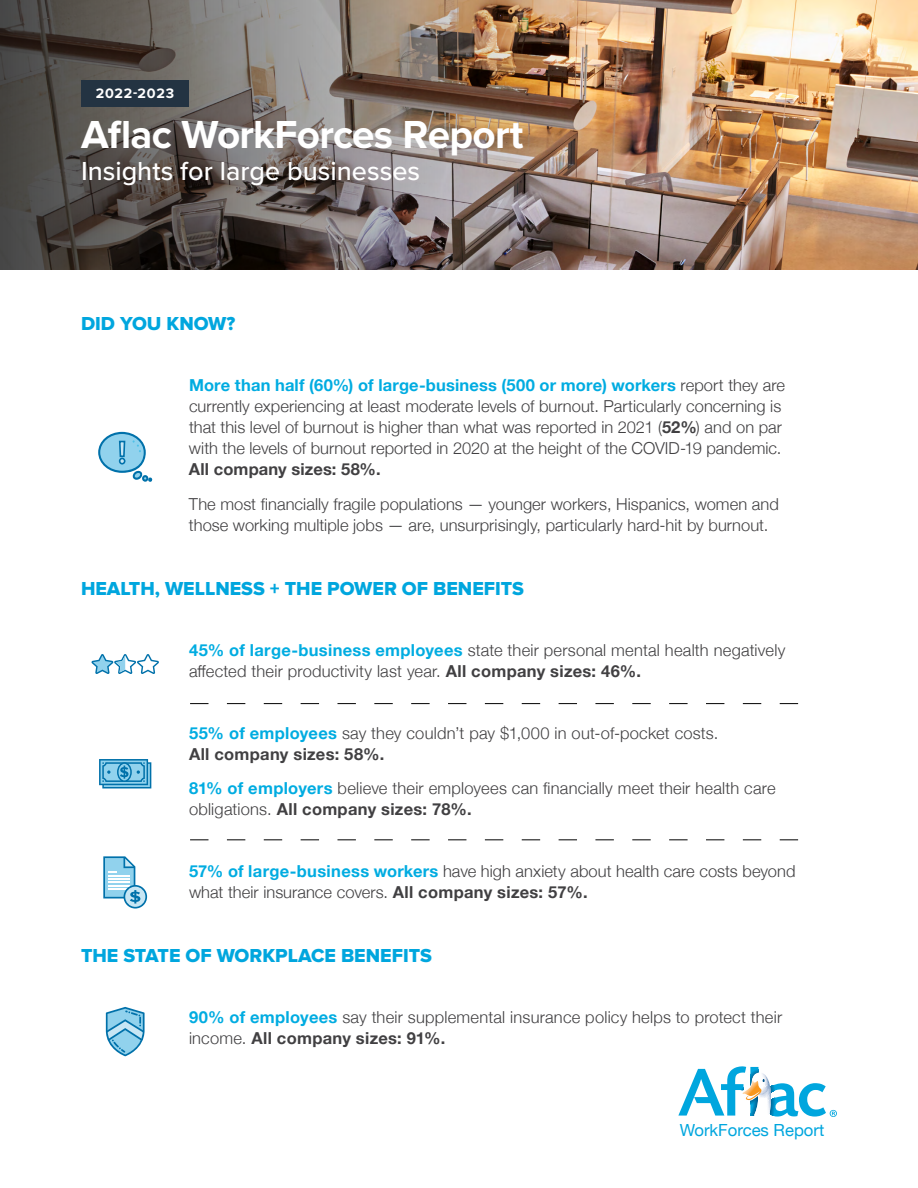
<style>
.page{position:relative;width:918px;height:1188px;background:#fff}
.page>*{position:absolute;margin:0;border:0;box-sizing:border-box;transform-origin:0 0}
.t1{font:700 40.5px "Proxima Nova";letter-spacing:-.02em;color:#fff}
.t2{font:500 27px "Proxima Nova";color:#fff}
.t3{font:19.5px "Proxima Nova Extrabld";color:#00a6de}
.t4{font:16.65px "Helvetica Neue";color:#00a6de}
.t5{font:300 16.5px/21px "Helvetica Neue";letter-spacing:.005em;color:#414042}
.t6{font:700 16.5px "Helvetica Neue";letter-spacing:.01em;color:#414042}
.t7{font:700 14.25px "Proxima Nova";letter-spacing:.05em;color:#fff}
.s1{font-weight:700;color:#00ace1}
.s2{font-weight:700}
</style>
<div class="page">
<img style="left:615px;top:0;width:303px;height:270px">
<img style="left:0;top:0;width:615px;height:270px">
<div style="left:81px;top:80px;width:108px;height:27px;background:#233342"></div>
<svg style="left:678px;top:1066px;width:159px;height:51px"></svg>
<svg style="left:190px;top:703px;width:608px;height:1px"></svg>
<svg style="left:190px;top:840px;width:608px;height:1px"></svg>
<svg style="left:103px;top:856px;width:44px;height:53px"></svg>
<svg style="left:99px;top:759px;width:52px;height:29px;background:#56aad1"></svg>
<svg style="left:91px;top:654px;width:68px;height:20px"></svg>
<svg style="left:106px;top:1007px;width:39px;height:49px"></svg>
<svg style="left:98px;top:432px;width:54px;height:50px"></svg>
<p class="t7" style="left:96px;top:85px;width:80px">2022-2023</p>
<h1 class="t1" style="left:81px;top:111px;width:444px">Aflac WorkForces Report</h1>
<h2 class="t2" style="left:81px;top:150px;width:341px">Insights for large businesses</h2>
<p class="t3" style="left:81px;top:312px;width:156px">DID YOU KNOW?</p>
<p class="t5" style="left:189px;top:374px;width:598px"><span class="s1">More than half (60%) of large-business (500 or more) workers</span> report they are currently experiencing at least moderate levels of burnout. Particularly concerning is that this level of burnout is higher than what was reported in 2021 (<span class="s2">52%</span>) and on par with the levels of burnout reported in 2020 at the height of the COVID-19 pandemic.</p>
<p class="t6" style="left:189px;top:457px;width:193px">All company sizes: 58%.</p>
<p class="t5" style="left:189px;top:492px;width:592px">The most financially fragile populations — younger workers, Hispanics, women and those working multiple jobs — are, unsurprisingly, particularly hard-hit by burnout.</p>
<p class="t3" style="left:81px;top:577px;width:445px">HEALTH, WELLNESS + THE POWER OF BENEFITS</p>
<p class="t5" style="left:189px;top:639px;width:598px"><span class="s1">45% of large-business employees</span> state their personal mental health negatively affected their productivity last year. <span class="s2">All company sizes: 46%.</span></p>
<p class="t5" style="left:189px;top:721px;width:531px"><span class="s1">55% of employees</span> say they couldn’t pay $1,000 in out-of-pocket costs.<br><span class="s2">All company sizes: 58%.</span></p>
<p class="t5" style="left:189px;top:777px;width:588px"><span class="s1">81% of employers</span> believe their employees can financially meet their health care obligations. <span class="s2">All company sizes: 78%.</span></p>
<p class="t5" style="left:189px;top:859px;width:608px"><span class="s1">57% of large-business workers</span> have high anxiety about health care costs beyond what their insurance covers. <span class="s2">All company sizes: 57%.</span></p>
<p class="t3" style="left:81px;top:944px;width:352px">THE STATE OF WORKPLACE BENEFITS</p>
<p class="t5" style="left:189px;top:1006px;width:595px"><span class="s1">90% of employees</span> say their supplemental insurance policy helps to protect their income. <span class="s2">All company sizes: 91%.</span></p>
<p class="t4" style="left:680px;top:1118px;width:146px">WorkForces Report</p>
</div>
